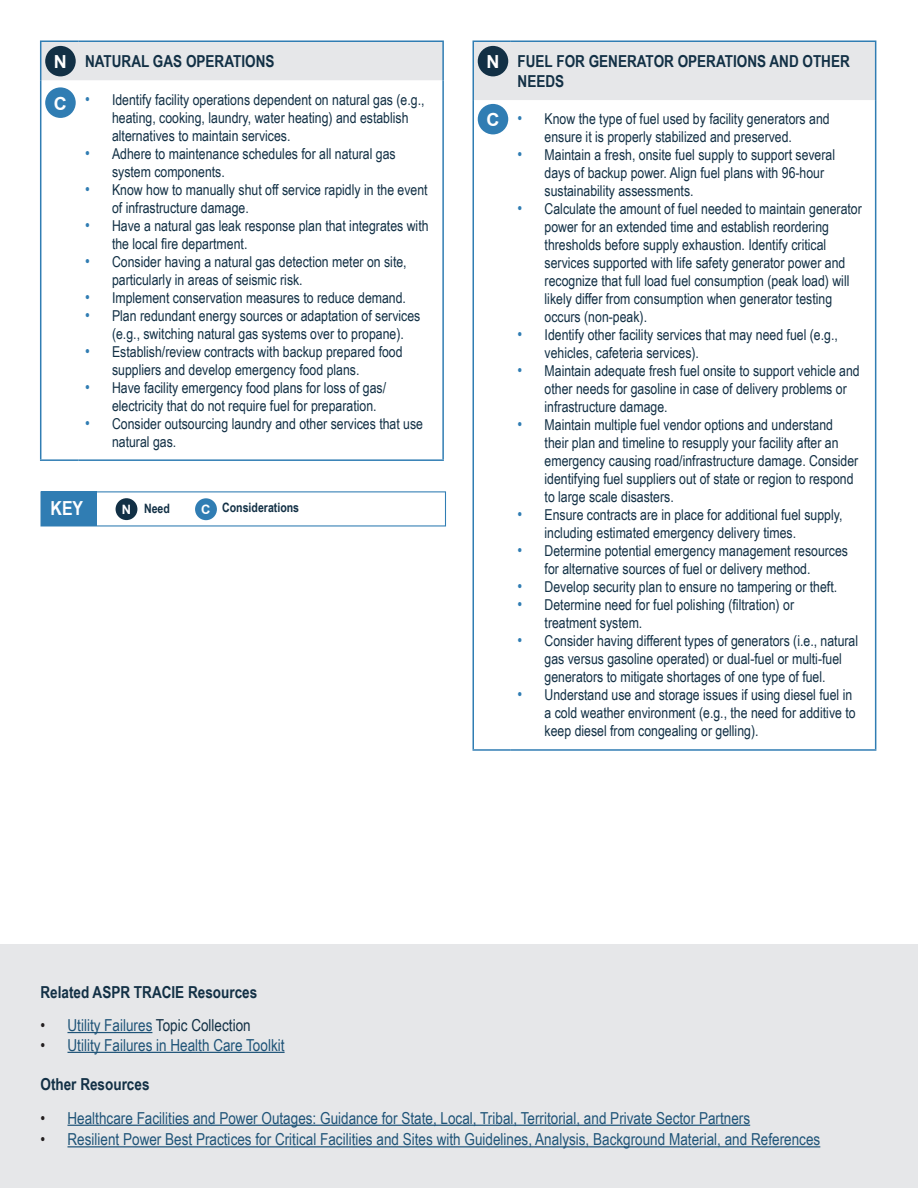
<style>
.page{position:relative;width:918px;height:1188px;background:#fff}
.page>*{position:absolute;margin:0;border:0;box-sizing:border-box;transform-origin:0 0}
.t1{font:700 19.35px "Arial Narrow";color:#fff}
.t2{font:700 18px "Arial";color:#fff}
.t3{font:16.5px "Arial Narrow";color:#1f5478}
.t4{font:700 16.5px/19.8px "Arial Narrow";color:#123045}
.t5{font:15px/18px "Arial Narrow";color:#123045}
.t6{font:700 12.9px "Arial Narrow";color:#123045}
.t7{font:700 12.9px "Arial";color:#fff}
.s1{font-size:16.5px;color:#307db3}
.s2{color:#231f20}
.s3{color:#123045}
</style>
<div class="page">
<div style="left:41px;top:42px;width:401px;height:38px;background:#e6e7e9"></div>
<hr style="left:40px;top:40px;width:38px;height:2px;background:#307db3">
<hr style="left:40px;top:42px;width:1px;height:38px;background:#307db3">
<hr style="left:78px;top:40px;width:366px;height:2px;background:#307db3">
<hr style="left:442px;top:42px;width:2px;height:38px;background:#307db3">
<hr style="left:40px;top:80px;width:1px;height:379px;background:#307db3">
<hr style="left:442px;top:80px;width:2px;height:379px;background:#307db3">
<hr style="left:40px;top:459px;width:38px;height:2px;background:#307db3">
<hr style="left:78px;top:459px;width:366px;height:2px;background:#307db3">
<div style="left:45px;top:46px;width:31px;height:30px;background:#123045;border-radius:50%"></div>
<div style="left:45px;top:87px;width:31px;height:31px;background:#307db3;border-radius:50%"></div>
<div style="left:116px;top:498px;width:21px;height:22px;background:#123045;border-radius:50%"></div>
<div style="left:195px;top:498px;width:22px;height:22px;background:#307db3;border-radius:50%"></div>
<div style="left:41px;top:492px;width:55px;height:34px;background:#307db3"></div>
<div style="left:474px;top:42px;width:401px;height:58px;background:#e6e7e9"></div>
<hr style="left:472px;top:40px;width:39px;height:2px;background:#307db3">
<hr style="left:472px;top:42px;width:2px;height:58px;background:#307db3">
<hr style="left:511px;top:40px;width:365px;height:2px;background:#307db3">
<hr style="left:875px;top:42px;width:1px;height:58px;background:#307db3">
<hr style="left:472px;top:100px;width:2px;height:649px;background:#307db3">
<hr style="left:875px;top:100px;width:1px;height:649px;background:#307db3">
<hr style="left:472px;top:749px;width:39px;height:2px;background:#307db3">
<hr style="left:511px;top:749px;width:365px;height:2px;background:#307db3">
<div style="left:478px;top:46px;width:30px;height:30px;background:#123045;border-radius:50%"></div>
<div style="left:478px;top:104px;width:30px;height:30px;background:#307db3;border-radius:50%"></div>
<div style="left:0;top:944px;width:918px;height:244px;background:#e6e7e9"></div>
<hr style="left:68px;top:1032px;width:84px;height:1px;background:#1f5478">
<hr style="left:68px;top:1052px;width:217px;height:1px;background:#1f5478">
<hr style="left:68px;top:1125px;width:682px;height:1px;background:#1f5478">
<hr style="left:68px;top:1146px;width:752px;height:1px;background:#1f5478">
<p class="t2" style="left:54px;top:50px;width:14px">N</p>
<p class="t2" style="left:54px;top:91px;width:14px">C</p>
<p class="t4" style="left:85px;top:50px;width:191px">NATURAL GAS OPERATIONS</p>
<p class="t5" style="left:112px;top:90px;width:314px;text-indent:-27px"><span class="s1">•</span> Identify facility operations dependent on natural gas (e.g., heating, cooking, laundry, water heating) and establish alternatives to maintain services.</p>
<p class="t5" style="left:112px;top:144px;width:285px;text-indent:-27px"><span class="s1">•</span> Adhere to maintenance schedules for all natural gas system components.</p>
<p class="t5" style="left:112px;top:180px;width:317px;text-indent:-27px"><span class="s1">•</span> Know how to manually shut off service rapidly in the event of infrastructure damage.</p>
<p class="t5" style="left:112px;top:216px;width:318px;text-indent:-27px"><span class="s1">•</span> Have a natural gas leak response plan that integrates with the local fire department.</p>
<p class="t5" style="left:112px;top:252px;width:296px;text-indent:-27px"><span class="s1">•</span> Consider having a natural gas detection meter on site, particularly in areas of seismic risk.</p>
<p class="t5" style="left:85px;top:288px;width:322px"><span class="s1">•</span> Implement conservation measures to reduce demand.</p>
<p class="t5" style="left:112px;top:306px;width:310px;text-indent:-27px"><span class="s1">•</span> Plan redundant energy sources or adaptation of services (e.g., switching natural gas systems over to propane).</p>
<p class="t5" style="left:112px;top:342px;width:292px;text-indent:-27px"><span class="s1">•</span> Establish/review contracts with backup prepared food suppliers and develop emergency food plans.</p>
<p class="t5" style="left:112px;top:378px;width:276px;text-indent:-27px"><span class="s1">•</span> Have facility emergency food plans for loss of gas/ electricity that do not require fuel for preparation.</p>
<p class="t5" style="left:112px;top:414px;width:313px;text-indent:-27px"><span class="s1">•</span> Consider outsourcing laundry and other services that use natural gas.</p>
<p class="t1" style="left:51px;top:494px;width:34px">KEY</p>
<p class="t7" style="left:122px;top:501px;width:11px">N</p>
<p class="t6" style="left:144px;top:499px;width:27px">Need</p>
<p class="t7" style="left:201px;top:501px;width:11px">C</p>
<p class="t6" style="left:222px;top:498px;width:79px">Considerations</p>
<p class="t2" style="left:486px;top:50px;width:14px">N</p>
<p class="t2" style="left:486px;top:108px;width:14px">C</p>
<p class="t4" style="left:518px;top:50px;width:334px">FUEL FOR GENERATOR OPERATIONS AND OTHER<br>NEEDS</p>
<p class="t5" style="left:545px;top:110px;width:287px;text-indent:-27px"><span class="s1">•</span> Know the type of fuel used by facility generators and ensure it is properly stabilized and preserved.</p>
<p class="t5" style="left:545px;top:146px;width:292px;text-indent:-27px"><span class="s1">•</span> Maintain a fresh, onsite fuel supply to support several days of backup power. Align fuel plans with 96-hour sustainability assessments.</p>
<p class="t5" style="left:545px;top:200px;width:319px;text-indent:-27px"><span class="s1">•</span> Calculate the amount of fuel needed to maintain generator power for an extended time and establish reordering thresholds before supply exhaustion. Identify critical services supported with life safety generator power and recognize that full load fuel consumption (peak load) will likely differ from consumption when generator testing occurs (non-peak).</p>
<p class="t5" style="left:545px;top:326px;width:295px;text-indent:-27px"><span class="s1">•</span> Identify other facility services that may need fuel (e.g., vehicles, cafeteria services).</p>
<p class="t5" style="left:545px;top:362px;width:317px;text-indent:-27px"><span class="s1">•</span> Maintain adequate fresh fuel onsite to support vehicle and other needs for gasoline in case of delivery problems or infrastructure damage.</p>
<p class="t5" style="left:545px;top:416px;width:315px;text-indent:-27px"><span class="s1">•</span> Maintain multiple fuel vendor options and understand their plan and timeline to resupply your facility after an emergency causing road/infrastructure damage. Consider identifying fuel suppliers out of state or region to respond to large scale disasters.</p>
<p class="t5" style="left:545px;top:506px;width:299px;text-indent:-27px"><span class="s1">•</span> Ensure contracts are in place for additional fuel supply, including estimated emergency delivery times.</p>
<p class="t5" style="left:545px;top:542px;width:305px;text-indent:-27px"><span class="s1">•</span> Determine potential emergency management resources for alternative sources of fuel or delivery method.</p>
<p class="t5" style="left:518px;top:578px;width:321px"><span class="s1">•</span> Develop security plan to ensure no tampering or theft.</p>
<p class="t5" style="left:545px;top:596px;width:251px;text-indent:-27px"><span class="s1">•</span> Determine need for fuel polishing (filtration) or treatment system.</p>
<p class="t5" style="left:545px;top:632px;width:315px;text-indent:-27px"><span class="s1">•</span> Consider having different types of generators (i.e., natural gas versus gasoline operated) or dual-fuel or multi-fuel generators to mitigate shortages of one type of fuel.</p>
<p class="t5" style="left:545px;top:686px;width:313px;text-indent:-27px"><span class="s1">•</span> Understand use and storage issues if using diesel fuel in a cold weather environment (e.g., the need for additive to keep diesel from congealing or gelling).</p>
<p class="t4" style="left:40px;top:981px;width:218px">Related ASPR TRACIE Resources</p>
<p class="t3" style="left:40px;top:1013px;width:212px"><span class="s2">•</span> Utility Failures <span class="s3">Topic Collection</span></p>
<p class="t3" style="left:40px;top:1033px;width:246px"><span class="s2">•</span> Utility Failures in Health Care Toolkit</p>
<p class="t4" style="left:41px;top:1074px;width:111px">Other Resources</p>
<p class="t3" style="left:40px;top:1106px;width:711px"><span class="s2">•</span> Healthcare Facilities and Power Outages: Guidance for State, Local, Tribal, Territorial, and Private Sector Partners</p>
<p class="t3" style="left:40px;top:1127px;width:781px"><span class="s2">•</span> Resilient Power Best Practices for Critical Facilities and Sites with Guidelines, Analysis, Background Material, and References</p>
</div>
